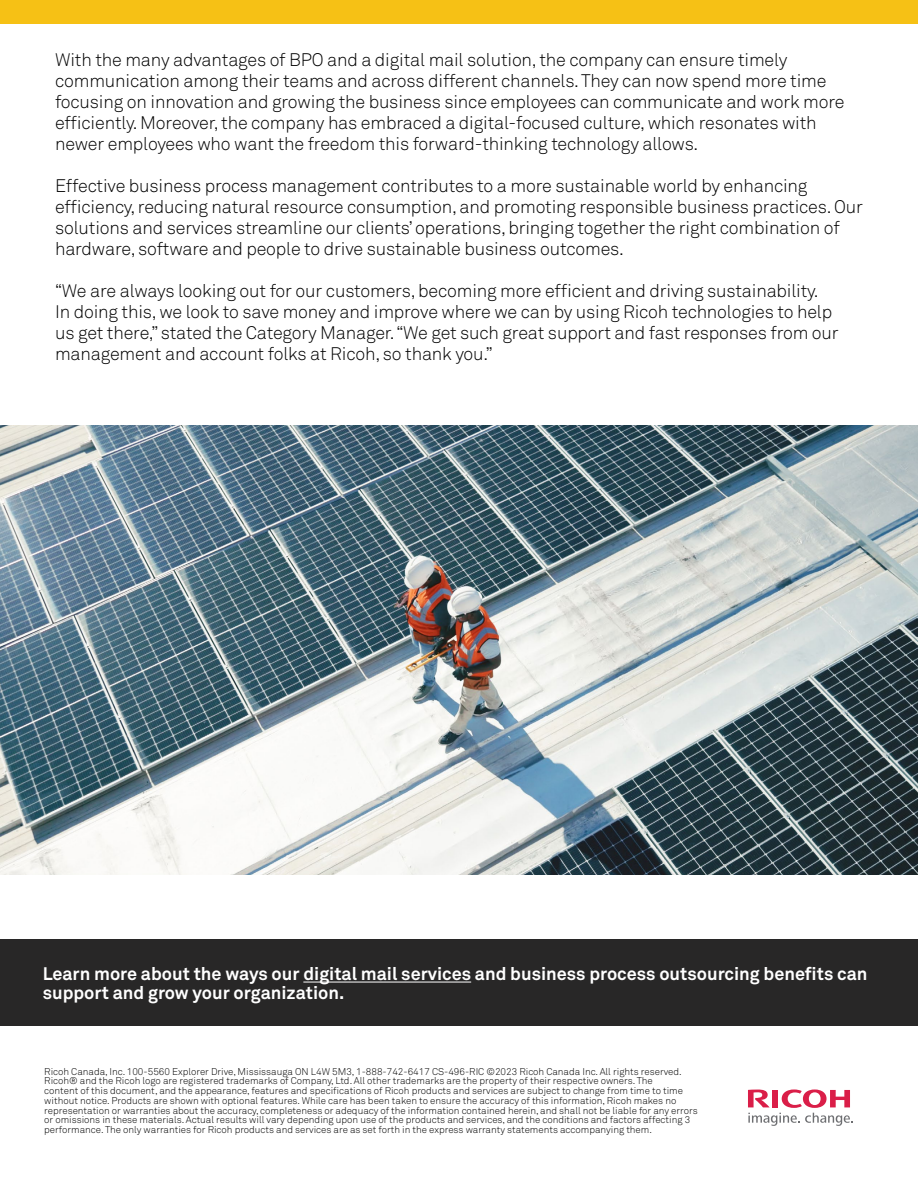
<style>
.page{position:relative;width:918px;height:1188px;background:#fff}
.page>*{position:absolute;margin:0;border:0;box-sizing:border-box;transform-origin:0 0}
.t1{font:300 18px/21px "Akkurat Pro";letter-spacing:-.01em;color:#000}
.t2{font:700 18px/19.5px "Akkurat Pro";color:#fff}
.t3{font:300 9.75px/9.8px "Akkurat Pro";color:#000}
</style>
<div class="page">
<div style="left:0;top:940px;width:918px;height:86px;background:#282727"></div>
<svg style="left:748px;top:1089px;width:105px;height:37px"></svg>
<hr style="left:303px;top:982px;width:168px;height:1px;background:#fff">
<div style="left:0;top:0;width:918px;height:24px;background:#f6c115"></div>
<img style="left:0;top:425px;width:918px;height:449px">
<p class="t1" style="left:55px;top:49px;width:791px">With the many advantages of BPO and a digital mail solution, the company can ensure timely communication among their teams and across different channels. They can now spend more time focusing on innovation and growing the business since employees can communicate and work more efficiently. Moreover, the company has embraced a digital-focused culture, which resonates with newer employees who want the freedom this forward-thinking technology allows.</p>
<p class="t1" style="left:55px;top:175px;width:809px">Effective business process management contributes to a more sustainable world by enhancing efficiency, reducing natural resource consumption, and promoting responsible business practices. Our solutions and services streamline our clients’ operations, bringing together the right combination of hardware, software and people to drive sustainable business outcomes.</p>
<p class="t1" style="left:55px;top:280px;width:785px">“We are always looking out for our customers, becoming more efficient and driving sustainability.<br>In doing this, we look to save money and improve where we can by using Ricoh technologies to help us get there,” stated the Category Manager. “We get such great support and fast responses from our management and account folks at Ricoh, so thank you.”</p>
<p class="t2" style="left:43px;top:964px;width:826px">Learn more about the ways our digital mail services and business process outsourcing benefits can support and grow your organization.</p>
<p class="t3" style="left:44px;top:1066px;width:655px">Ricoh Canada, Inc. 100-5560 Explorer Drive, Mississauga ON L4W 5M3, 1-888-742-6417 CS-496-RIC ©2023 Ricoh Canada Inc. All rights reserved.<br>Ricoh® and the Ricoh logo are registered trademarks of Company, Ltd. All other trademarks are the property of their respective owners. The<br>content of this document, and the appearance, features and specifications of Ricoh products and services are subject to change from time to time without notice. Products are shown with optional features. While care has been taken to ensure the accuracy of this information, Ricoh makes no representation or warranties about the accuracy, completeness or adequacy of the information contained herein, and shall not be liable for any errors or omissions in these materials. Actual results will vary depending upon use of the products and services, and the conditions and factors affecting 3 performance. The only warranties for Ricoh products and services are as set forth in the express warranty statements accompanying them.</p>
</div>
